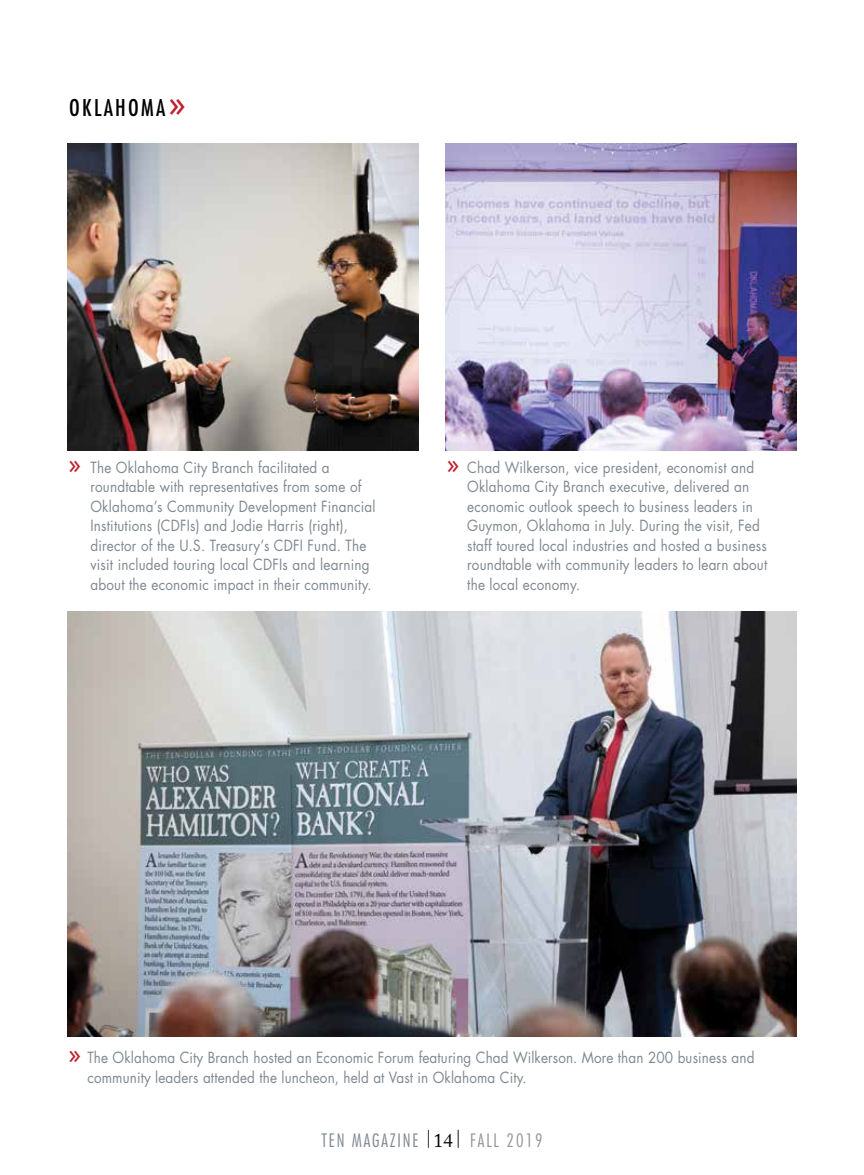
<style>
.page{position:relative;width:864px;height:1175px;background:#fff}
.page>*{position:absolute;margin:0;border:0;box-sizing:border-box;transform-origin:0 0}
.t1{font:condensed 22.5px "Futura Std";letter-spacing:.1em;color:#000}
.t2{font:300 condensed 18px "Futura Std";letter-spacing:.1em;color:#808890}
.t3{font:15px/19.5px "Futura Std";letter-spacing:.015em;color:#808890;scale:.9 1}
.s1{font-stretch:normal;font-size:37.5px;color:#be202e}
.s2{font-size:27px;color:#be202e}
.s3{font-stretch:normal;color:#000}
.s4{font-family:"Adobe Caslon Pro";font-weight:400;font-stretch:normal;font-size:19.5px;color:#000}
.s5{color:#939598}
</style>
<div class="page">
<img style="left:68px;top:612px;width:728px;height:425px">
<img style="left:445px;top:143px;width:351px;height:307px">
<img style="left:68px;top:143px;width:350px;height:307px">
<h1 class="t1" style="left:69px;top:94px;width:119px">OKLAHOMA<span class="s1">»</span></h1>
<p class="t3" style="left:90px;top:457px;width:318px;text-indent:-22px"><span class="s2">»</span> The Oklahoma City Branch facilitated a roundtable with representatives from some of Oklahoma’s Community Development Financial Institutions (CDFIs) and Jodie Harris (right), director of the U.S. Treasury’s CDFI Fund. The visit included touring local CDFIs and learning about the economic impact in their community.</p>
<p class="t3" style="left:467px;top:457px;width:335px;text-indent:-21px"><span class="s2">»</span> Chad Wilkerson, vice president, economist and Oklahoma City Branch executive, delivered an economic outlook speech to business leaders in Guymon, Oklahoma in July. During the visit, Fed staff toured local industries and hosted a business roundtable with community leaders to learn about the local economy.</p>
<p class="t3" style="left:87px;top:1048px;width:743px;text-indent:-20px"><span class="s2">»</span> The Oklahoma City Branch hosted an Economic Forum featuring Chad Wilkerson. More than 200 business and community leaders attended the luncheon, held at Vast in Oklahoma City.</p>
<p class="t2" style="left:321px;top:1128px;width:223px">TEN MAGAZINE <span class="s3">|</span><span class="s4">14</span><span class="s3">|</span> <span class="s5">FALL 2019</span></p>
</div>
